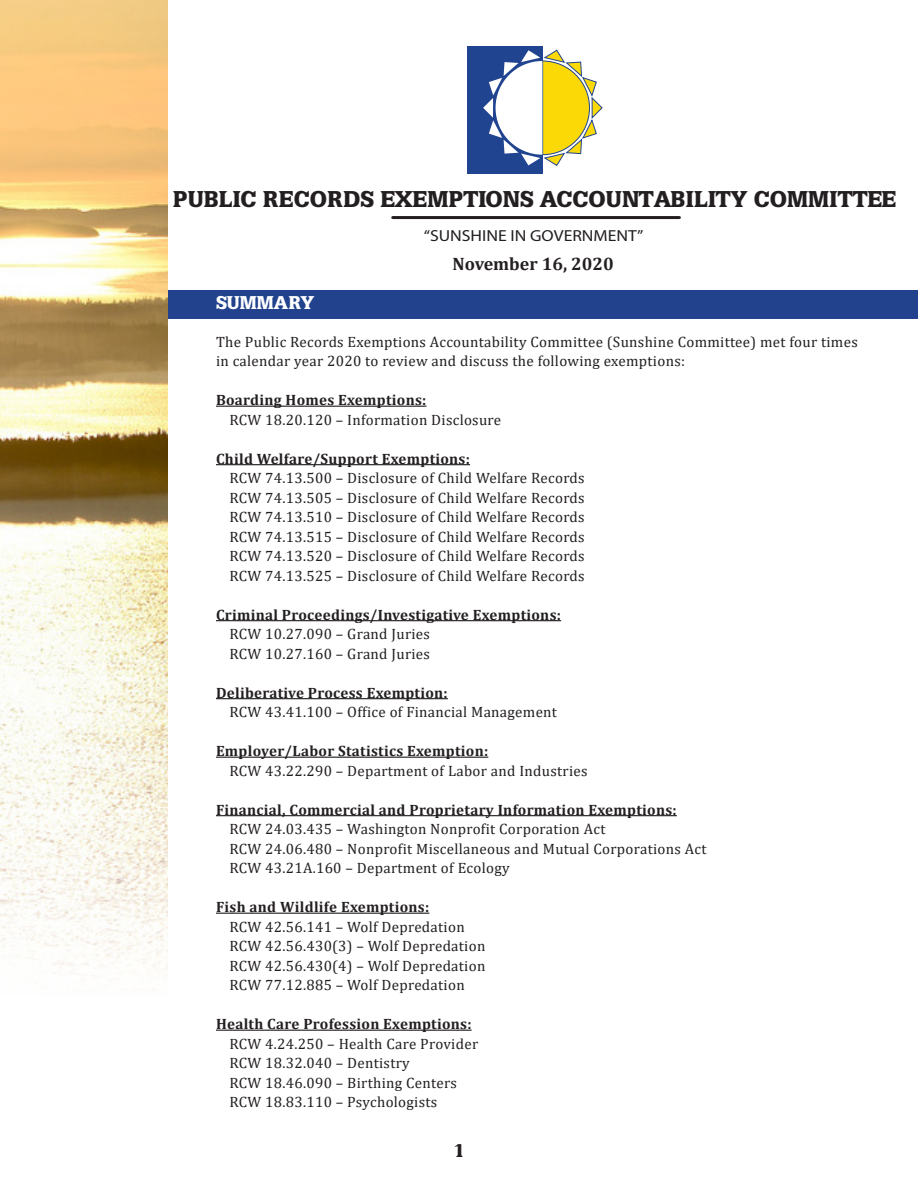
<style>
.page{position:relative;width:918px;height:1188px;background:#fff}
.page>*{position:absolute;margin:0;border:0;box-sizing:border-box;transform-origin:0 0}
.t1{font:900 22.35px "Latinia";color:#231f20}
.t2{font:700 18px "Cambria";color:#231f20}
.t3{font:900 18px "Latinia";color:#fff}
.t4{font:900 18px "Latinia";color:#231f20}
.t5{font:16.05px "Myriad Pro";color:#231f20;scale:1.11 1}
.t6{font:15px/19.5px "Cambria";letter-spacing:.02em;color:#231f20}
.t7{font:700 15px "Cambria";letter-spacing:.02em;color:#231f20}
</style>
<div class="page">
<div style="left:168px;top:290px;width:750px;height:29px;background:#22428e"></div>
<hr style="left:216px;top:406px;width:211px;height:1px;background:#231f20">
<hr style="left:216px;top:464px;width:254px;height:1px;background:#231f20">
<hr style="left:216px;top:620px;width:345px;height:1px;background:#231f20">
<hr style="left:216px;top:698px;width:232px;height:1px;background:#231f20">
<hr style="left:216px;top:757px;width:272px;height:1px;background:#231f20">
<hr style="left:216px;top:815px;width:461px;height:1px;background:#231f20">
<hr style="left:216px;top:913px;width:213px;height:1px;background:#231f20">
<hr style="left:216px;top:1030px;width:256px;height:1px;background:#231f20">
<img style="left:0;top:0;width:168px;height:981px">
<div style="left:467px;top:46px;width:76px;height:127px;background:#20448f"></div>
<svg style="left:483px;top:50px;width:120px;height:116px"></svg>
<hr style="left:393px;top:216px;width:286px;height:3px;background:#231f20">
<h1 class="t1" style="left:173px;top:186px;width:725px">PUBLIC RECORDS EXEMPTIONS ACCOUNTABILITY COMMITTEE</h1>
<p class="t5" style="left:424px;top:226px;width:199px">“SUNSHINE IN GOVERNMENT”</p>
<p class="t2" style="left:453px;top:251px;width:163px">November 16, 2020</p>
<p class="t3" style="left:216px;top:292px;width:99px">SUMMARY</p>
<p class="t6" style="left:216px;top:332px;width:643px">The Public Records Exemptions Accountability Committee (Sunshine Committee) met four times in calendar year 2020 to review and discuss the following exemptions:</p>
<p class="t7" style="left:216px;top:390px;width:212px">Boarding Homes Exemptions:</p>
<p class="t6" style="left:230px;top:410px;width:273px">RCW 18.20.120 – Information Disclosure</p>
<p class="t7" style="left:216px;top:448px;width:256px">Child Welfare/Support Exemptions:</p>
<p class="t6" style="left:230px;top:468px;width:357px">RCW 74.13.500 – Disclosure of Child Welfare Records</p>
<p class="t6" style="left:230px;top:488px;width:357px">RCW 74.13.505 – Disclosure of Child Welfare Records</p>
<p class="t6" style="left:230px;top:507px;width:357px">RCW 74.13.510 – Disclosure of Child Welfare Records</p>
<p class="t6" style="left:230px;top:527px;width:357px">RCW 74.13.515 – Disclosure of Child Welfare Records</p>
<p class="t6" style="left:230px;top:546px;width:357px">RCW 74.13.520 – Disclosure of Child Welfare Records</p>
<p class="t6" style="left:230px;top:566px;width:357px">RCW 74.13.525 – Disclosure of Child Welfare Records</p>
<p class="t7" style="left:216px;top:604px;width:347px">Criminal Proceedings/Investigative Exemptions:</p>
<p class="t6" style="left:230px;top:624px;width:202px">RCW 10.27.090 – Grand Juries</p>
<p class="t6" style="left:230px;top:644px;width:202px">RCW 10.27.160 – Grand Juries</p>
<p class="t7" style="left:216px;top:682px;width:233px">Deliberative Process Exemption:</p>
<p class="t6" style="left:230px;top:702px;width:329px">RCW 43.41.100 – Office of Financial Management</p>
<p class="t7" style="left:216px;top:741px;width:274px">Employer/Labor Statistics Exemption:</p>
<p class="t6" style="left:230px;top:761px;width:360px">RCW 43.22.290 – Department of Labor and Industries</p>
<p class="t7" style="left:216px;top:799px;width:462px">Financial, Commercial and Proprietary Information Exemptions:</p>
<p class="t6" style="left:230px;top:819px;width:377px">RCW 24.03.435 – Washington Nonprofit Corporation Act</p>
<p class="t6" style="left:230px;top:839px;width:478px">RCW 24.06.480 – Nonprofit Miscellaneous and Mutual Corporations Act</p>
<p class="t6" style="left:230px;top:858px;width:282px">RCW 43.21A.160 – Department of Ecology</p>
<p class="t7" style="left:216px;top:897px;width:215px">Fish and Wildlife Exemptions:</p>
<p class="t6" style="left:230px;top:917px;width:237px">RCW 42.56.141 – Wolf Depredation</p>
<p class="t6" style="left:230px;top:936px;width:257px">RCW 42.56.430(3) – Wolf Depredation</p>
<p class="t6" style="left:230px;top:956px;width:257px">RCW 42.56.430(4) – Wolf Depredation</p>
<p class="t6" style="left:230px;top:975px;width:237px">RCW 77.12.885 – Wolf Depredation</p>
<p class="t7" style="left:216px;top:1014px;width:257px">Health Care Profession Exemptions:</p>
<p class="t6" style="left:230px;top:1034px;width:250px">RCW 4.24.250 – Health Care Provider</p>
<p class="t6" style="left:230px;top:1053px;width:182px">RCW 18.32.040 – Dentistry</p>
<p class="t6" style="left:230px;top:1073px;width:229px">RCW 18.46.090 – Birthing Centers</p>
<p class="t6" style="left:230px;top:1092px;width:209px">RCW 18.83.110 – Psychologists</p>
<p class="t4" style="left:454px;top:1140px;width:12px">1</p>
</div>
